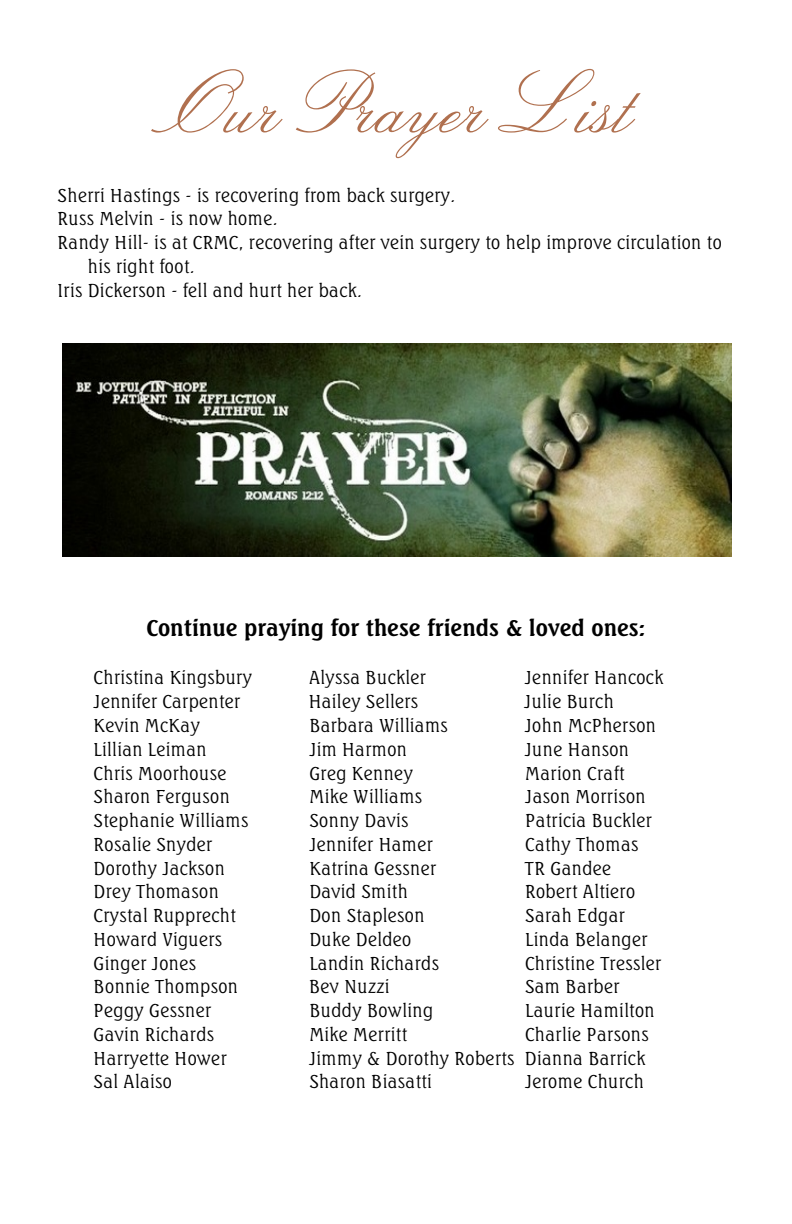
<style>
.page{position:relative;width:792px;height:1224px;background:#fff}
.page>*{position:absolute;margin:0;border:0;box-sizing:border-box;transform-origin:0 0}
.t1{font:88px "Lucia BT";letter-spacing:.005em;color:#b0704f}
.t2{font:300 22px "Seagull BT";color:#000}
.t3{font:italic 300 18px "Seagull BT";letter-spacing:.025em;color:#000}
</style>
<div class="page">
<img style="left:62px;top:344px;width:669px;height:213px">
<h1 class="t1" style="left:158px;top:65px;width:477px">Our Prayer L ist</h1>
<p class="t3" style="left:58px;top:188px;width:399px">Sherri Hastings - is recovering from back surgery.</p>
<p class="t3" style="left:58px;top:212px;width:222px">Russ Melvin - is now home.</p>
<p class="t3" style="left:58px;top:235px;width:666px">Randy Hill- is at CRMC, recovering after vein surgery to help improve circulation to</p>
<p class="t3" style="left:88px;top:259px;width:108px">his right foot.</p>
<p class="t3" style="left:58px;top:283px;width:306px">Iris Dickerson - fell and hurt her back.</p>
<p class="t2" style="left:146px;top:620px;width:500px">Continue praying for these friends &amp; loved ones:</p>
<p class="t3" style="left:94px;top:671px;width:160px">Christina Kingsbury</p>
<p class="t3" style="left:309px;top:671px;width:118px">Alyssa Buckler</p>
<p class="t3" style="left:525px;top:671px;width:140px">Jennifer Hancock</p>
<p class="t3" style="left:94px;top:695px;width:148px">Jennifer Carpenter</p>
<p class="t3" style="left:309px;top:695px;width:111px">Hailey Sellers</p>
<p class="t3" style="left:524px;top:695px;width:91px">Julie Burch</p>
<p class="t3" style="left:94px;top:718px;width:108px">Kevin McKay</p>
<p class="t3" style="left:309px;top:718px;width:140px">Barbara Williams</p>
<p class="t3" style="left:525px;top:718px;width:132px">John McPherson</p>
<p class="t3" style="left:94px;top:742px;width:114px">Lillian Leiman</p>
<p class="t3" style="left:309px;top:742px;width:99px">Jim Harmon</p>
<p class="t3" style="left:525px;top:742px;width:105px">June Hanson</p>
<p class="t3" style="left:94px;top:766px;width:134px">Chris Moorhouse</p>
<p class="t3" style="left:309px;top:766px;width:105px">Greg Kenney</p>
<p class="t3" style="left:525px;top:766px;width:101px">Marion Craft</p>
<p class="t3" style="left:94px;top:790px;width:138px">Sharon Ferguson</p>
<p class="t3" style="left:310px;top:790px;width:114px">Mike Williams</p>
<p class="t3" style="left:525px;top:790px;width:122px">Jason Morrison</p>
<p class="t3" style="left:94px;top:813px;width:156px">Stephanie Williams</p>
<p class="t3" style="left:309px;top:813px;width:100px">Sonny Davis</p>
<p class="t3" style="left:525px;top:813px;width:128px">Patricia Buckler</p>
<p class="t3" style="left:94px;top:837px;width:120px">Rosalie Snyder</p>
<p class="t3" style="left:309px;top:837px;width:125px">Jennifer Hamer</p>
<p class="t3" style="left:525px;top:837px;width:115px">Cathy Thomas</p>
<p class="t3" style="left:94px;top:861px;width:133px">Dorothy Jackson</p>
<p class="t3" style="left:309px;top:861px;width:128px">Katrina Gessner</p>
<p class="t3" style="left:525px;top:861px;width:87px">TR Gandee</p>
<p class="t3" style="left:94px;top:885px;width:126px">Drey Thomason</p>
<p class="t3" style="left:309px;top:885px;width:100px">David Smith</p>
<p class="t3" style="left:525px;top:885px;width:112px">Robert Altiero</p>
<p class="t3" style="left:94px;top:908px;width:144px">Crystal Rupprecht</p>
<p class="t3" style="left:309px;top:908px;width:117px">Don Stapleson</p>
<p class="t3" style="left:525px;top:908px;width:101px">Sarah Edgar</p>
<p class="t3" style="left:94px;top:932px;width:130px">Howard Viguers</p>
<p class="t3" style="left:309px;top:932px;width:103px">Duke Deldeo</p>
<p class="t3" style="left:525px;top:932px;width:124px">Linda Belanger</p>
<p class="t3" style="left:94px;top:956px;width:104px">Ginger Jones</p>
<p class="t3" style="left:309px;top:956px;width:131px">Landin Richards</p>
<p class="t3" style="left:525px;top:956px;width:138px">Christine Tressler</p>
<p class="t3" style="left:94px;top:980px;width:146px">Bonnie Thompson</p>
<p class="t3" style="left:309px;top:980px;width:82px">Bev Nuzzi</p>
<p class="t3" style="left:525px;top:980px;width:96px">Sam Barber</p>
<p class="t3" style="left:94px;top:1003px;width:119px">Peggy Gessner</p>
<p class="t3" style="left:309px;top:1003px;width:125px">Buddy Bowling</p>
<p class="t3" style="left:525px;top:1003px;width:131px">Laurie Hamilton</p>
<p class="t3" style="left:94px;top:1027px;width:122px">Gavin Richards</p>
<p class="t3" style="left:309px;top:1027px;width:99px">Mike Merritt</p>
<p class="t3" style="left:525px;top:1027px;width:125px">Charlie Parsons</p>
<p class="t3" style="left:94px;top:1051px;width:135px">Harryette Hower</p>
<p class="t3" style="left:309px;top:1051px;width:338px">Jimmy &amp; Dorothy Roberts Dianna Barrick</p>
<p class="t3" style="left:94px;top:1075px;width:80px">Sal Alaiso</p>
<p class="t3" style="left:309px;top:1075px;width:124px">Sharon Biasatti</p>
<p class="t3" style="left:525px;top:1075px;width:120px">Jerome Church</p>
</div>
